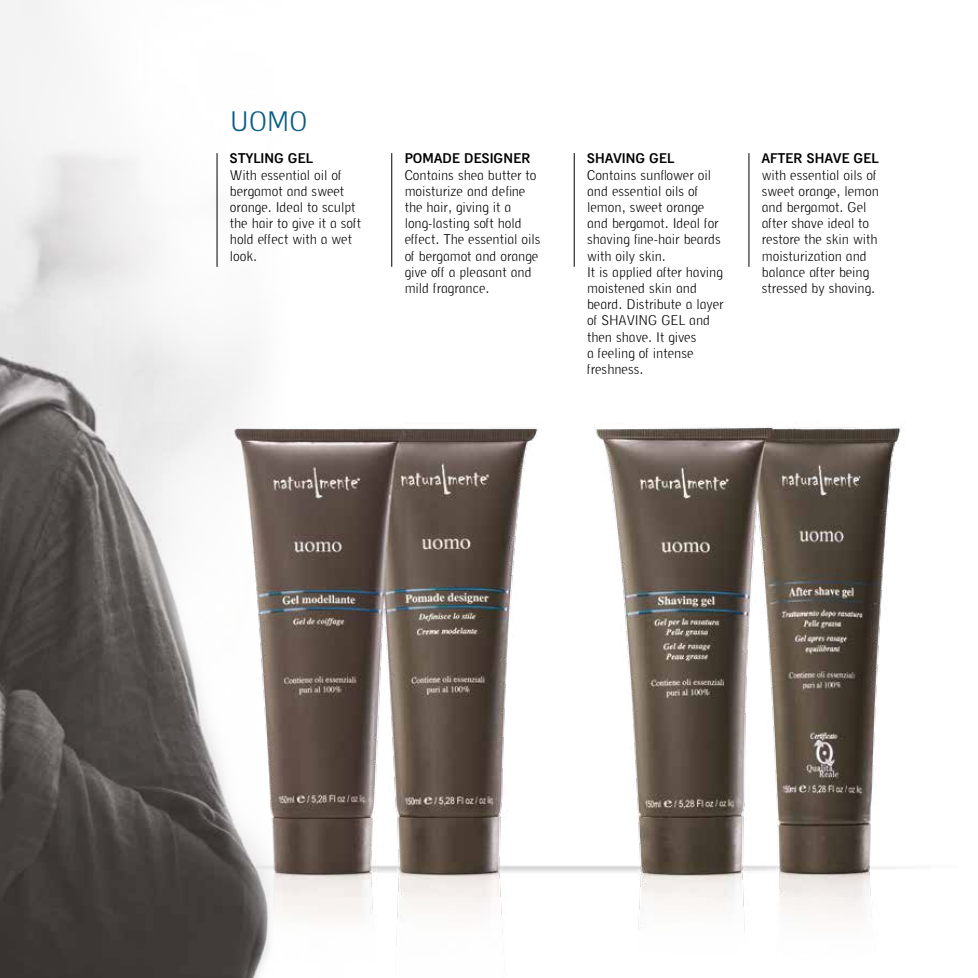
<style>
.page{position:relative;width:978px;height:978px;background:#fff}
.page>*{position:absolute;margin:0;border:0;box-sizing:border-box;transform-origin:0 0}
.t1{font:300 27px "Azote MC";color:#065b84}
.t2{font:300 13.5px/16.2px "Azote MC";color:#000}
.t3{font:700 13.5px "Azote MC";color:#000}
</style>
<div class="page">
<img style="left:0;top:0;width:914px;height:978px">
<hr style="left:217px;top:153px;width:1px;height:114px;background:#000">
<hr style="left:391px;top:153px;width:1px;height:114px;background:#000">
<hr style="left:574px;top:153px;width:1px;height:114px;background:#000">
<hr style="left:749px;top:153px;width:1px;height:114px;background:#000">
<h1 class="t1" style="left:230px;top:105px;width:79px">UOMO</h1>
<p class="t3" style="left:230px;top:150px;width:85px">STYLING GEL</p>
<p class="t2" style="left:230px;top:167px;width:133px">With essential oil of bergamot and sweet orange. Ideal to sculpt the hair to give it a soft hold effect with a wet look.</p>
<p class="t3" style="left:405px;top:150px;width:127px">POMADE DESIGNER</p>
<p class="t2" style="left:405px;top:167px;width:137px">Contains shea butter to moisturize and define the hair, giving it a long-lasting soft hold effect. The essential oils of bergamot and orange give off a pleasant and mild fragrance.</p>
<p class="t3" style="left:587px;top:150px;width:89px">SHAVING GEL</p>
<p class="t2" style="left:587px;top:167px;width:138px">Contains sunflower oil and essential oils of lemon, sweet orange and bergamot. Ideal for shaving fine-hair beards with oily skin.<br>It is applied after having moistened skin and beard. Distribute a layer of SHAVING GEL and then shave. It gives<br>a feeling of intense freshness.</p>
<p class="t3" style="left:762px;top:150px;width:118px">AFTER SHAVE GEL</p>
<p class="t2" style="left:762px;top:167px;width:119px">with essential oils of sweet orange, lemon and bergamot. Gel after shave ideal to restore the skin with moisturization and balance after being stressed by shaving.</p>
</div>
